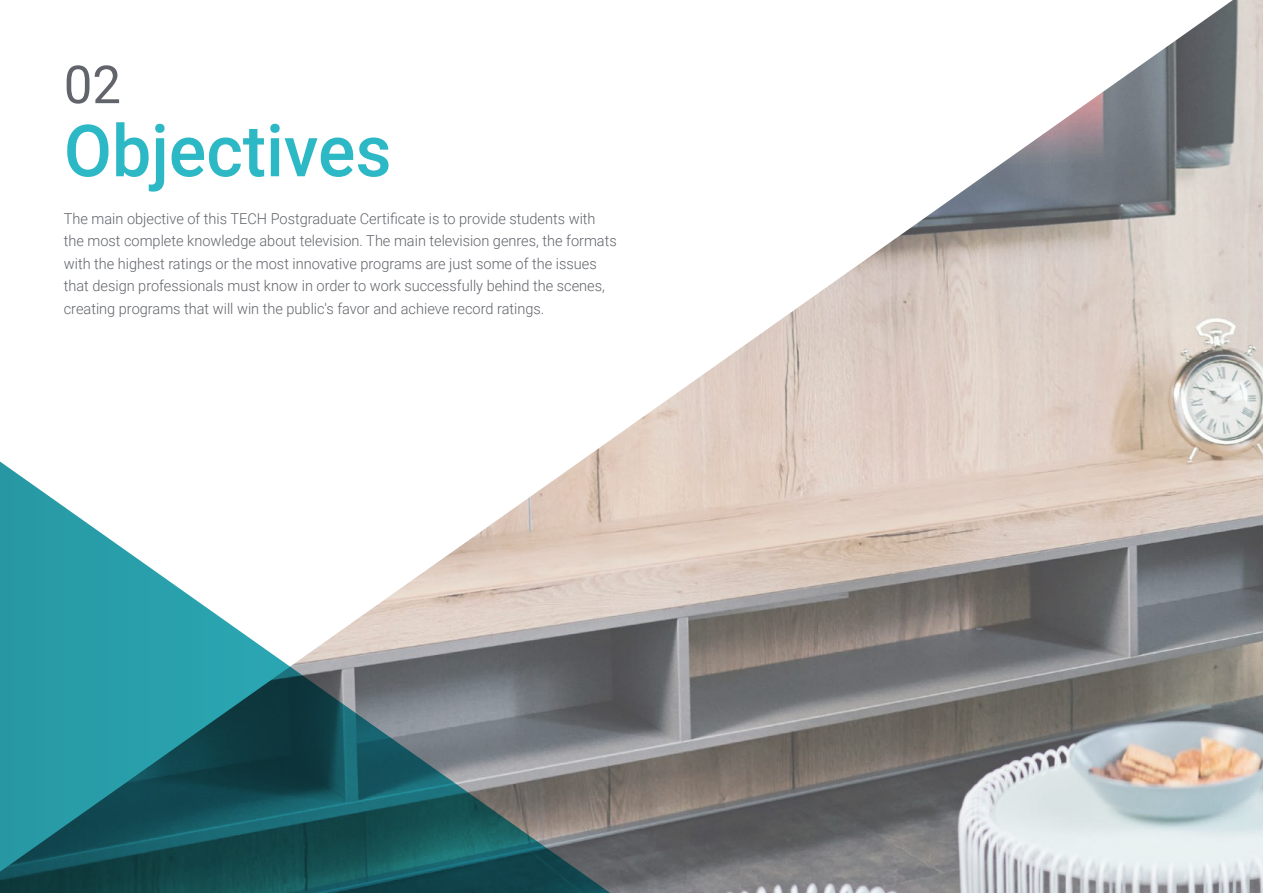
<style>
.page{position:relative;width:1263px;height:893px;background:#fff}
.page>*{position:absolute;margin:0;border:0;box-sizing:border-box;transform-origin:0 0}
.t1{font:500 72px "Roboto";color:#2db8c5}
.t2{font:52.5px "Roboto";color:#61646a}
.t3{font:300 15px/22.5px "Roboto";color:#61646a}
</style>
<div class="page">
<img style="left:602px;top:0;width:661px;height:893px">
<svg style="left:0;top:446px;width:640px;height:447px"></svg>
<h2 class="t2" style="left:64px;top:48px;width:59px">02</h2>
<h1 class="t1" style="left:64px;top:100px;width:329px">Objectives</h1>
<p class="t3" style="left:64px;top:207px;width:554px">The main objective of this TECH Postgraduate Certificate is to provide students with the most complete knowledge about television. The main television genres, the formats with the highest ratings or the most innovative programs are just some of the issues that design professionals must know in order to work successfully behind the scenes, creating programs that will win the public's favor and achieve record ratings.</p>
</div>
